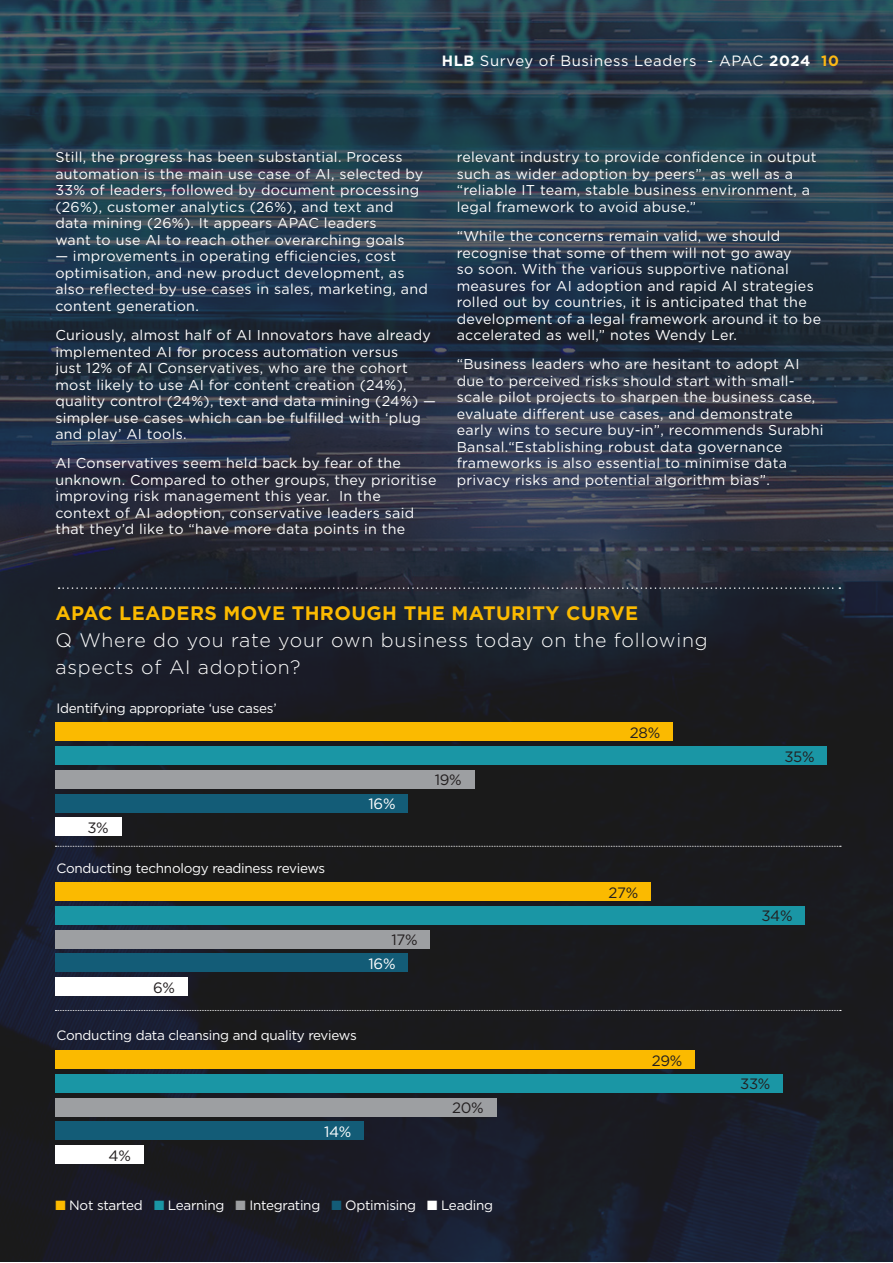
<style>
.page{position:relative;width:893px;height:1263px;background:#fff}
.page>*{position:absolute;margin:0;border:0;box-sizing:border-box;transform-origin:0 0}
.Intro_copy_white{font:300 19.5px/27px "Gotham";letter-spacing:.04em;color:#fff}
.Sub_heading_Blue{font:15px "Gotham";letter-spacing:-.02em;color:#231f20}
.Sub_heading_Blue-2{font:15px "Gotham";color:#fff}
.t1{font:14.85px "Gotham";letter-spacing:.04em;color:#fff}
.Body_Copy_-_Dark_grey{font:14.25px/16.5px "Gotham";letter-spacing:.02em;color:#fff}
.Sub_heading_Blue-3{font:13.5px "Gotham";letter-spacing:-.02em;color:#fff}
.s1{font-weight:700}
.s2{font-weight:700;color:#fcb814}
.s3{font-weight:700;color:#fbba00}
.s4{color:#fbba00}
.s5{color:#1a96a5}
.s6{color:#9d9fa2}
.s7{color:#135c77}
</style>
<div class="page">
<img style="left:0;top:0;width:893px;height:1262px">
<svg style="left:59px;top:587px;width:781px;height:2px;background:#494c56"></svg>
<div style="left:55px;top:723px;width:618px;height:18px;background:#fbba00"></div>
<div style="left:55px;top:882px;width:596px;height:19px;background:#fbba00"></div>
<div style="left:55px;top:1050px;width:640px;height:19px;background:#fbba00"></div>
<div style="left:55px;top:746px;width:772px;height:19px;background:#1a96a5"></div>
<div style="left:55px;top:906px;width:750px;height:19px;background:#1a96a5"></div>
<div style="left:55px;top:1074px;width:728px;height:18px;background:#1a96a5"></div>
<div style="left:55px;top:770px;width:419px;height:18px;background:#9d9fa2"></div>
<div style="left:55px;top:930px;width:375px;height:18px;background:#9d9fa2"></div>
<div style="left:55px;top:1098px;width:441px;height:18px;background:#9d9fa2"></div>
<div style="left:55px;top:794px;width:353px;height:18px;background:#135c77"></div>
<div style="left:55px;top:954px;width:353px;height:18px;background:#135c77"></div>
<div style="left:55px;top:1121px;width:309px;height:19px;background:#135c77"></div>
<div style="left:55px;top:817px;width:67px;height:19px;background:#fff"></div>
<div style="left:55px;top:977px;width:133px;height:19px;background:#fff"></div>
<div style="left:55px;top:1145px;width:89px;height:19px;background:#fff"></div>
<svg style="left:55px;top:846px;width:786px;height:1px"></svg>
<svg style="left:55px;top:1010px;width:786px;height:1px"></svg>
<p class="t1" style="left:442px;top:51px;width:399px"><span class="s1">HLB</span> Survey of Business Leaders - APAC <span class="s1">2024</span> <span class="s2">10</span></p>
<p class="Body_Copy_-_Dark_grey" style="left:55px;top:149px;width:369px">Still, the progress has been substantial. Process automation is the main use case of AI, selected by 33% of leaders, followed by document processing (26%), customer analytics (26%), and text and data mining (26%). It appears APAC leaders<br>want to use AI to reach other overarching goals</p>
<p class="Body_Copy_-_Dark_grey" style="left:55px;top:248px;width:374px">— improvements in operating efficiencies, cost optimisation, and new product development, as also reflected by use cases in sales, marketing, and content generation.</p>
<p class="Body_Copy_-_Dark_grey" style="left:55px;top:327px;width:382px">Curiously, almost half of AI Innovators have already implemented AI for process automation versus<br>just 12% of AI Conservatives, who are the cohort most likely to use AI for content creation (24%), quality control (24%), text and data mining (24%) — simpler use cases which can be fulfilled with ‘plug and play’ AI tools.</p>
<p class="Body_Copy_-_Dark_grey" style="left:55px;top:455px;width:383px">AI Conservatives seem held back by fear of the unknown. Compared to other groups, they prioritise improving risk management this year. In the context of AI adoption, conservative leaders said that they’d like to “have more data points in the</p>
<p class="Body_Copy_-_Dark_grey" style="left:457px;top:149px;width:361px">relevant industry to provide confidence in output such as wider adoption by peers”, as well as a “reliable IT team, stable business environment, a legal framework to avoid abuse.”</p>
<p class="Body_Copy_-_Dark_grey" style="left:457px;top:228px;width:366px">“While the concerns remain valid, we should recognise that some of them will not go away<br>so soon. With the various supportive national measures for AI adoption and rapid AI strategies rolled out by countries, it is anticipated that the development of a legal framework around it to be accelerated as well,” notes Wendy Ler.</p>
<p class="Body_Copy_-_Dark_grey" style="left:457px;top:356px;width:368px">“Business leaders who are hesitant to adopt AI due to perceived risks should start with small&shy;scale pilot projects to sharpen the business case, evaluate different use cases, and demonstrate early wins to secure buy-in”, recommends Surabhi Bansal.“Establishing robust data governance frameworks is also essential to minimise data privacy risks and potential algorithm bias”.</p>
<p class="Intro_copy_white" style="left:55px;top:599px;width:654px"><span class="s3">APAC LEADERS MOVE THROUGH THE MATURITY CURVE<br></span>Q Where do you rate your own business today on the following aspects of AI adoption?</p>
<p class="Sub_heading_Blue-3" style="left:57px;top:699px;width:222px">Identifying appropriate ‘use cases’</p>
<p class="Sub_heading_Blue" style="left:87px;top:818px;width:23px">3%</p>
<p class="Sub_heading_Blue-3" style="left:57px;top:859px;width:270px">Conducting technology readiness reviews</p>
<p class="Sub_heading_Blue-2" style="left:369px;top:794px;width:28px">16%</p>
<p class="Sub_heading_Blue" style="left:435px;top:770px;width:28px">19%</p>
<p class="Sub_heading_Blue" style="left:153px;top:978px;width:23px">6%</p>
<p class="Sub_heading_Blue" style="left:391px;top:930px;width:28px">17%</p>
<p class="Sub_heading_Blue-2" style="left:369px;top:954px;width:28px">16%</p>
<p class="Sub_heading_Blue-3" style="left:57px;top:1027px;width:302px">Conducting data cleansing and quality reviews</p>
<p class="Sub_heading_Blue" style="left:109px;top:1145px;width:24px">4%</p>
<p class="Sub_heading_Blue-2" style="left:324px;top:1122px;width:29px">14%</p>
<p class="Sub_heading_Blue" style="left:452px;top:1098px;width:33px">20%</p>
<p class="Sub_heading_Blue-3" style="left:55px;top:1196px;width:439px"><span class="s4">■</span> Not started <span class="s5">■</span> Learning <span class="s6">■</span> Integrating <span class="s7">■</span> Optimising ■ Leading</p>
<p class="Sub_heading_Blue" style="left:630px;top:723px;width:32px">28%</p>
<p class="Sub_heading_Blue" style="left:608px;top:883px;width:31px">27%</p>
<p class="Sub_heading_Blue" style="left:652px;top:1051px;width:32px">29%</p>
<p class="Sub_heading_Blue" style="left:784px;top:747px;width:32px">35%</p>
<p class="Sub_heading_Blue" style="left:761px;top:906px;width:33px">34%</p>
<p class="Sub_heading_Blue" style="left:740px;top:1074px;width:32px">33%</p>
</div>
